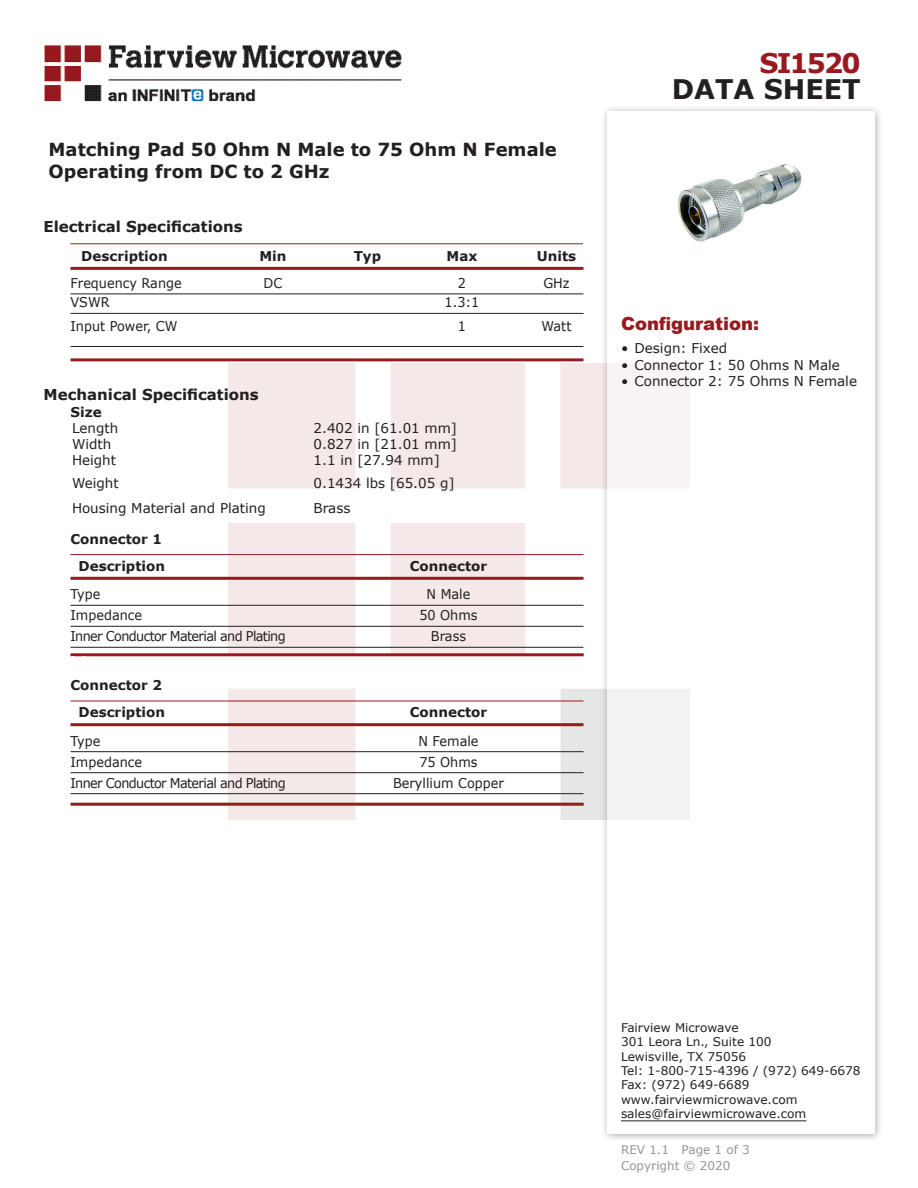
<style>
.page{position:relative;width:918px;height:1188px;background:#fff}
.page>*{position:absolute;margin:0;border:0;box-sizing:border-box;transform-origin:0 0}
.t1{font:700 27px "Verdana";color:#231f20}
.FM{font:700 27px "Verdana";letter-spacing:-.07em;color:#981a1e}
.Web_Description_Para{font:700 18px/21.6px "Verdana";color:#231f20}
.t2{font:900 18px "Arial";color:#981a1e}
.Head1{font:700 15px "Verdana";color:#231f20}
.Table_Footer_Connect{font:700 15px "Verdana";color:#fff}
.Specs_Para{font:13.5px "Verdana";color:#231f20}
.Table_Body_Cable_FM{font:13.5px "Verdana";color:#231f20;scale:.95 1}
.Table_Body_Cable_FM-2{font:13.5px "Verdana";letter-spacing:-.05em;color:#231f20;scale:.95 1}
.Table_Body_Cable_FM-3{font:13.5px "Verdana";color:#231f20}
.Table-Body{font:13.5px "Verdana";color:#231f20;scale:.95 1}
.Table_Header_Cable_F{font:700 13.5px "Verdana";color:#231f20}
.Table-Header{font:700 13.5px "Verdana";color:#231f20}
.Head2{font:700 13.5px "Verdana";color:#231f20}
.FM_Info{font:12px "Verdana";color:#231f20}
.REV_Info{font:12px "Verdana";color:#939598}
</style>
<div class="page">
<img style="left:44px;top:45px;width:358px;height:57px">
<div style="left:600px;top:104px;width:284px;height:1039px;background:#231f20;opacity:.75"></div>
<div style="left:608px;top:111px;width:267px;height:1023px;background:#fff"></div>
<hr style="left:70px;top:243px;width:513px;height:1px;background:#981a1e">
<hr style="left:70px;top:267px;width:514px;height:3px;background:#981a1e">
<hr style="left:70px;top:294px;width:514px;height:1px;background:#231f20">
<hr style="left:70px;top:313px;width:514px;height:1px;background:#231f20">
<hr style="left:70px;top:346px;width:514px;height:1px;background:#231f20">
<hr style="left:70px;top:358px;width:514px;height:3px;background:#981a1e">
<hr style="left:70px;top:554px;width:513px;height:1px;background:#981a1e">
<hr style="left:70px;top:577px;width:514px;height:3px;background:#981a1e">
<hr style="left:70px;top:605px;width:514px;height:1px;background:#231f20">
<hr style="left:70px;top:626px;width:514px;height:1px;background:#231f20">
<hr style="left:70px;top:647px;width:514px;height:1px;background:#231f20">
<hr style="left:70px;top:653px;width:514px;height:3px;background:#981a1e">
<hr style="left:70px;top:701px;width:513px;height:1px;background:#981a1e">
<hr style="left:70px;top:723px;width:514px;height:3px;background:#981a1e">
<hr style="left:70px;top:751px;width:514px;height:1px;background:#231f20">
<hr style="left:70px;top:772px;width:514px;height:1px;background:#231f20">
<hr style="left:70px;top:793px;width:514px;height:1px;background:#231f20">
<hr style="left:70px;top:803px;width:514px;height:3px;background:#981a1e">
<hr style="left:621px;top:1120px;width:185px;height:1px;background:#231f20">
<img style="left:677px;top:164px;width:125px;height:78px">
<p class="Web_Description_Para" style="left:49px;top:139px;width:510px">Matching Pad 50 Ohm N Male to 75 Ohm N Female<br>Operating from DC to 2 GHz</p>
<p class="Head1" style="left:44px;top:216px;width:201px">Electrical Specifications</p>
<p class="Table-Header" style="left:81px;top:246px;width:88px">Description</p>
<p class="Table-Header" style="left:259px;top:246px;width:29px">Min</p>
<p class="Table-Header" style="left:354px;top:246px;width:29px">Typ</p>
<p class="Table-Header" style="left:447px;top:246px;width:32px">Max</p>
<p class="Table-Header" style="left:537px;top:246px;width:41px">Units</p>
<p class="Table-Body" style="left:70px;top:274px;width:119px">Frequency Range</p>
<p class="Table-Body" style="left:264px;top:274px;width:21px">DC</p>
<p class="Table-Body" style="left:458px;top:274px;width:10px">2</p>
<p class="Table-Body" style="left:543px;top:274px;width:29px">GHz</p>
<p class="Table-Body" style="left:70px;top:293px;width:43px">VSWR</p>
<p class="Table-Body" style="left:445px;top:293px;width:38px">1.3:1</p>
<p class="Table-Body" style="left:70px;top:317px;width:114px">Input Power, CW</p>
<p class="Table-Body" style="left:458px;top:317px;width:10px">1</p>
<p class="Table-Body" style="left:542px;top:317px;width:33px">Watt</p>
<p class="Head1" style="left:44px;top:384px;width:217px">Mechanical Specifications</p>
<p class="Head2" style="left:70px;top:402px;width:33px">Size</p>
<p class="Specs_Para" style="left:72px;top:419px;width:48px">Length</p>
<p class="Specs_Para" style="left:314px;top:419px;width:145px">2.402 in [61.01 mm]</p>
<p class="Specs_Para" style="left:72px;top:435px;width:41px">Width</p>
<p class="Specs_Para" style="left:314px;top:435px;width:145px">0.827 in [21.01 mm]</p>
<p class="Specs_Para" style="left:72px;top:451px;width:46px">Height</p>
<p class="Specs_Para" style="left:314px;top:451px;width:128px">1.1 in [27.94 mm]</p>
<p class="Specs_Para" style="left:72px;top:474px;width:48px">Weight</p>
<p class="Specs_Para" style="left:314px;top:474px;width:143px">0.1434 lbs [65.05 g]</p>
<p class="Specs_Para" style="left:72px;top:499px;width:195px">Housing Material and Plating</p>
<p class="Specs_Para" style="left:314px;top:499px;width:38px">Brass</p>
<p class="Head2" style="left:70px;top:530px;width:93px">Connector 1</p>
<p class="Table_Header_Cable_F" style="left:79px;top:556px;width:88px">Description</p>
<p class="Table_Header_Cable_F" style="left:410px;top:556px;width:79px">Connector</p>
<p class="Table_Body_Cable_FM" style="left:70px;top:585px;width:33px">Type</p>
<p class="Table_Body_Cable_FM" style="left:427px;top:585px;width:48px">N Male</p>
<p class="Table_Body_Cable_FM" style="left:70px;top:606px;width:77px">Impedance</p>
<p class="Table_Body_Cable_FM" style="left:419px;top:606px;width:63px">50 Ohms</p>
<p class="Table_Body_Cable_FM-2" style="left:70px;top:627px;width:228px">Inner Conductor Material and Plating</p>
<p class="Table_Body_Cable_FM" style="left:431px;top:627px;width:38px">Brass</p>
<p class="Table_Footer_Connect" style="left:70px;top:643px;width:17px">. .</p>
<p class="Head2" style="left:70px;top:676px;width:93px">Connector 2</p>
<p class="Table_Header_Cable_F" style="left:79px;top:703px;width:88px">Description</p>
<p class="Table_Header_Cable_F" style="left:410px;top:703px;width:79px">Connector</p>
<p class="Table_Body_Cable_FM" style="left:70px;top:732px;width:33px">Type</p>
<p class="Table_Body_Cable_FM" style="left:418px;top:732px;width:65px">N Female</p>
<p class="Table_Body_Cable_FM" style="left:70px;top:753px;width:77px">Impedance</p>
<p class="Table_Body_Cable_FM" style="left:419px;top:753px;width:63px">75 Ohms</p>
<p class="Table_Body_Cable_FM-2" style="left:70px;top:774px;width:228px">Inner Conductor Material and Plating</p>
<p class="Table_Body_Cable_FM" style="left:393px;top:774px;width:118px">Beryllium Copper</p>
<p class="FM" style="left:760px;top:44px;width:103px">SI1520</p>
<p class="t1" style="left:672px;top:70px;width:191px">DATA SHEET</p>
<p class="t2" style="left:621px;top:311px;width:140px">Configuration:</p>
<p class="Table_Body_Cable_FM-3" style="left:621px;top:339px;width:108px">• Design: Fixed</p>
<p class="Table_Body_Cable_FM-3" style="left:621px;top:355px;width:220px">• Connector 1: 50 Ohms N Male</p>
<p class="Table_Body_Cable_FM-3" style="left:621px;top:372px;width:238px">• Connector 2: 75 Ohms N Female</p>
<p class="FM_Info" style="left:621px;top:1019px;width:119px">Fairview Microwave</p>
<p class="FM_Info" style="left:621px;top:1034px;width:152px">301 Leora Ln., Suite 100</p>
<p class="FM_Info" style="left:621px;top:1048px;width:127px">Lewisville, TX 75056</p>
<p class="FM_Info" style="left:621px;top:1062px;width:241px">Tel: 1-800-715-4396 / (972) 649-6678</p>
<p class="FM_Info" style="left:621px;top:1077px;width:130px">Fax: (972) 649-6689</p>
<p class="FM_Info" style="left:621px;top:1091px;width:178px">www.fairviewmicrowave.com</p>
<p class="FM_Info" style="left:621px;top:1106px;width:187px">sales@fairviewmicrowave.com</p>
<p class="REV_Info" style="left:621px;top:1141px;width:130px">REV 1.1 Page 1 of 3</p>
<p class="REV_Info" style="left:621px;top:1157px;width:111px">Copyright © 2020</p>
</div>
